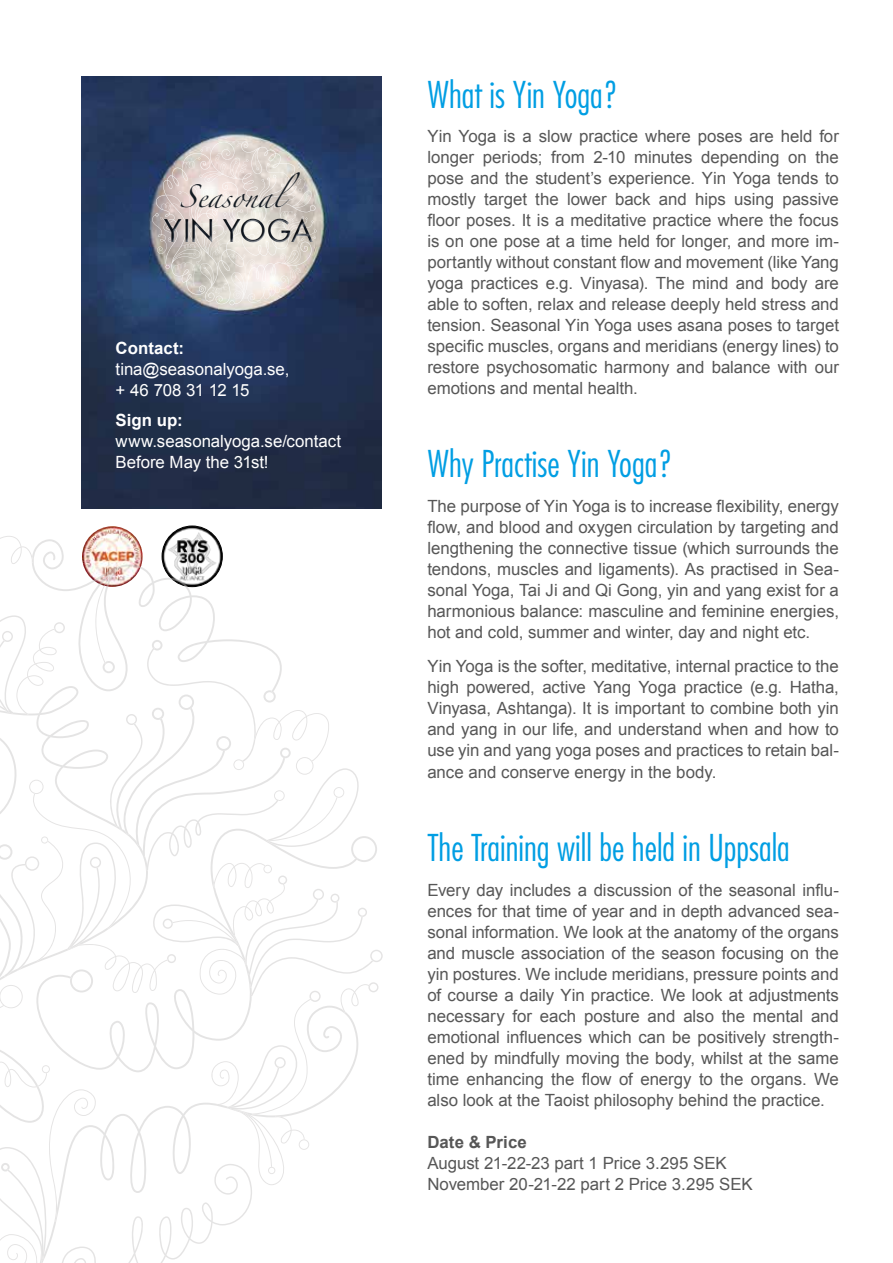
<style>
.page{position:relative;width:893px;height:1263px;background:#fff}
.page>*{position:absolute;margin:0;border:0;box-sizing:border-box;transform-origin:0 0}
.t1{font:300 condensed 36px "Futura LT";color:#009ee3}
.t2{font:30.3px "Futura LT";letter-spacing:.01em;color:#111822}
.t3{font:20.7px "Zapfino";color:#121921}
.t4{font:16.8px/21px "Arial";color:#575757;text-align:justify}
.t5{font:16.8px/21px "Arial";color:#fff}
.t6{font:700 16.8px "Arial";color:#fff}
.t7{font:700 16.8px "Arial";letter-spacing:.005em;color:#575757}
</style>
<div class="page">
<img style="left:82px;top:77px;width:299px;height:431px">
<svg style="left:152px;top:141px;width:165px;height:164px;background:#bbb9bb"></svg>
<div style="left:165px;top:217px;width:152px;height:29px;background:#fff;opacity:.75"></div>
<div style="left:161px;top:213px;width:153px;height:31px;background:#000;opacity:.75"></div>
<img style="left:82px;top:526px;width:61px;height:61px;border-radius:30px">
<img style="left:162px;top:526px;width:60px;height:61px;border-radius:30px">
<svg style="left:0;top:536px;width:383px;height:727px"></svg>
<p class="t3" style="left:180px;top:188px;width:122px">Seasonal</p>
<h2 class="t2" style="left:164px;top:211px;width:150px">YIN YOGA</h2>
<p class="t6" style="left:116px;top:337px;width:70px">Contact:</p>
<p class="t5" style="left:116px;top:359px;width:175px">tina@seasonalyoga.se, + 46 708 31 12 15</p>
<p class="t6" style="left:116px;top:409px;width:69px">Sign up:</p>
<p class="t5" style="left:116px;top:431px;width:227px">www.seasonalyoga.se/contact<br>Before May the 31st!</p>
<h1 class="t1" style="left:427px;top:73px;width:193px">What is Yin Yoga?</h1>
<p class="t4" style="left:427px;top:126px;width:413px">Yin Yoga is a slow practice where poses are held for longer periods; from 2-10 minutes depending on the pose and the student’s experience. Yin Yoga tends to mostly target the lower back and hips using passive floor poses. It is a meditative practice where the focus is on one pose at a time held for longer, and more im&shy;portantly without constant flow and movement (like Yang yoga practices e.g. Vinyasa). The mind and body are able to soften, relax and release deeply held stress and tension. Seasonal Yin Yoga uses asana poses to target specific muscles, organs and meridians (energy lines) to restore psychosomatic harmony and balance with our emotions and mental health.</p>
<h1 class="t1" style="left:427px;top:443px;width:247px">Why Practise Yin Yoga?</h1>
<p class="t4" style="left:427px;top:496px;width:413px">The purpose of Yin Yoga is to increase flexibility, energy flow, and blood and oxygen circulation by targeting and lengthening the connective tissue (which surrounds the tendons, muscles and ligaments). As practised in Sea&shy;sonal Yoga, Tai Ji and Qi Gong, yin and yang exist for a harmonious balance: masculine and feminine energies, hot and cold, summer and winter, day and night etc.</p>
<p class="t4" style="left:427px;top:656px;width:413px">Yin Yoga is the softer, meditative, internal practice to the high powered, active Yang Yoga practice (e.g. Hatha, Vinyasa, Ashtanga). It is important to combine both yin and yang in our life, and understand when and how to use yin and yang yoga poses and practices to retain bal&shy;ance and conserve energy in the body.</p>
<h1 class="t1" style="left:427px;top:826px;width:364px">The Training will be held in Uppsala</h1>
<p class="t4" style="left:427px;top:879px;width:413px">Every day includes a discussion of the seasonal influ&shy;ences for that time of year and in depth advanced sea&shy;sonal information. We look at the anatomy of the organs and muscle association of the season focusing on the yin postures. We include meridians, pressure points and of course a daily Yin practice. We look at adjustments necessary for each posture and also the mental and emotional influences which can be positively strength&shy;ened by mindfully moving the body, whilst at the same time enhancing the flow of energy to the organs. We also look at the Taoist philosophy behind the practice.</p>
<p class="t7" style="left:427px;top:1131px;width:101px">Date &amp; Price</p>
<p class="t4" style="left:427px;top:1152px;width:327px;line-height:21.6px">August 21-22-23 part 1 Price 3.295 SEK<br>November 20-21-22 part 2 Price 3.295 SEK</p>
</div>
